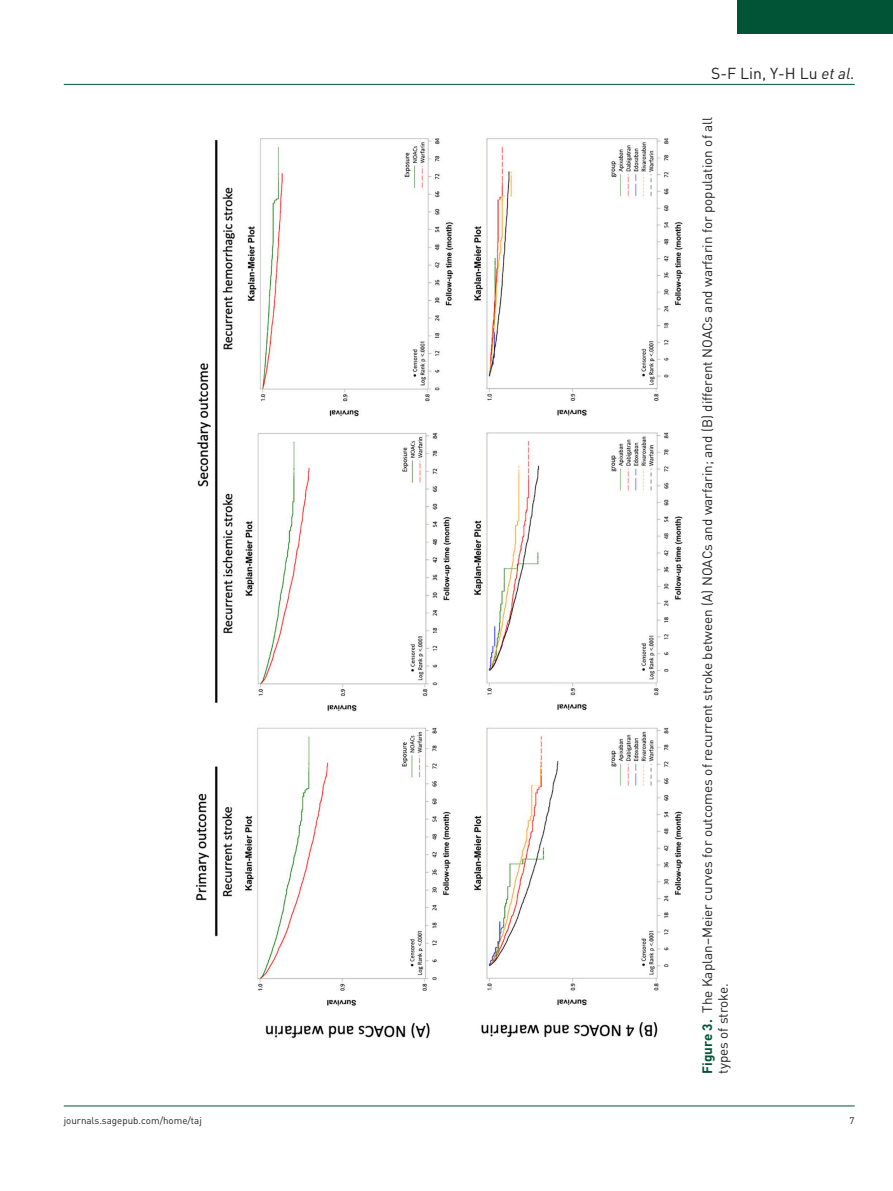
<style>
.page{position:relative;width:893px;height:1191px;background:#fff}
.page>*{position:absolute;margin:0;border:0;box-sizing:border-box;transform-origin:0 0}
.t1{font:15.75px "DIN";color:#231f20}
.t2{font:13.5px/15.8px "DIN";color:#231f20}
.t3{font:9.75px "DIN";color:#231f20}
.s1{font-style:italic}
.s2{font-weight:700;color:#015436}
</style>
<div class="page">
<hr style="left:64px;top:84px;width:791px;height:1px;background:#015436">
<hr style="left:64px;top:1105px;width:791px;height:1px;background:#015436">
<div style="left:738px;top:0;width:155px;height:34px;background:#015436"></div>
<img style="left:195px;top:138px;width:488px;height:901px">
<p class="t1" style="left:711px;top:63px;width:145px">S-F Lin, Y-H Lu <span class="s1">et al.</span></p>
<p class="t2" style="left:699px;top:1074px;width:958px;rotate:-90deg"><span class="s2">Figure 3.</span> The Kaplan–Meier curves for outcomes of recurrent stroke between (A) NOACs and warfarin; and (B) different NOACs and warfarin for population of all types of stroke.</p>
<p class="t3" style="left:64px;top:1114px;width:140px">journals.sagepub.com/home/taj</p>
<p class="t3" style="left:850px;top:1114px;width:7px">7</p>
</div>
